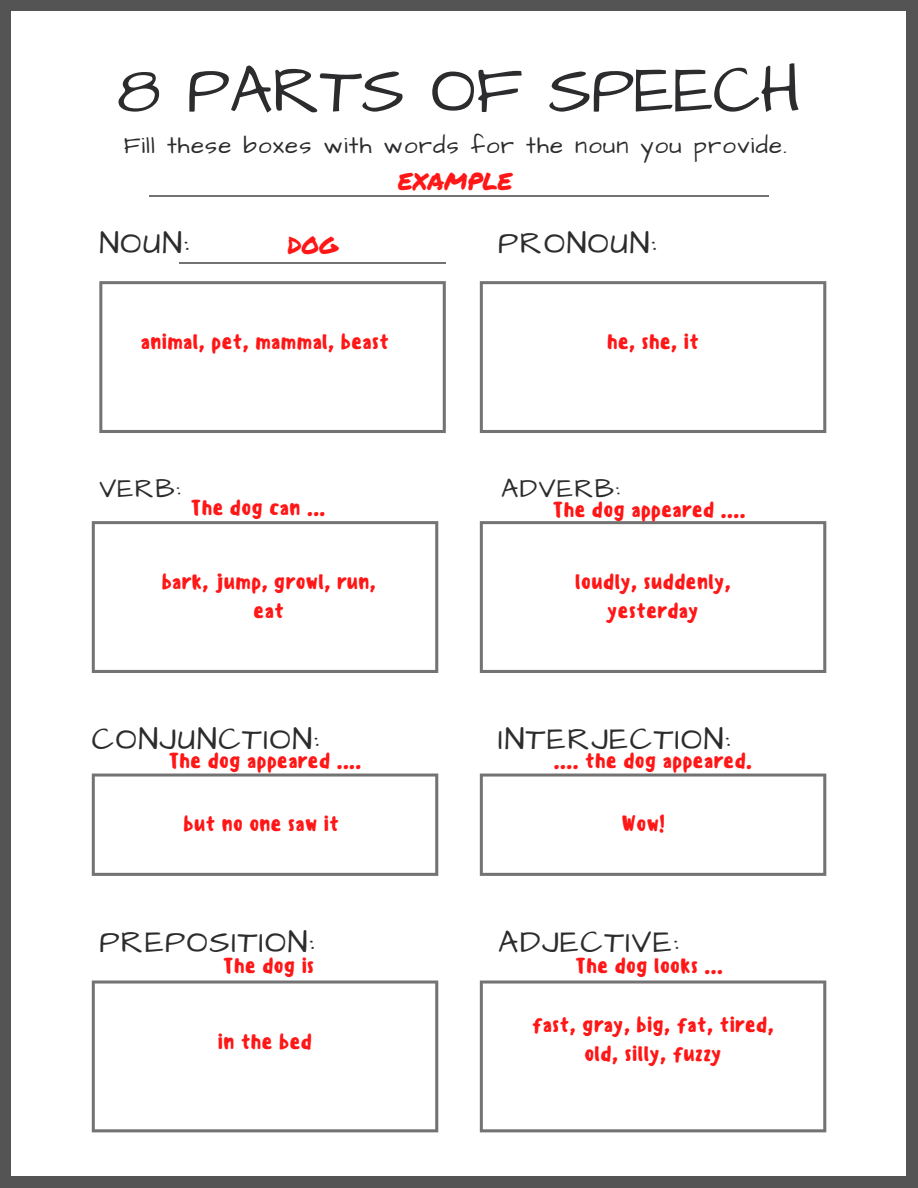
<style>
.page{position:relative;width:918px;height:1188px;background:#545454}
.page>*{position:absolute;margin:0;border:0;box-sizing:border-box;transform-origin:0 0}
.t1{font:67.5px "Architects Daughter";letter-spacing:-.005em;color:#2c2b2d}
.t2{font:31.5px "Architects Daughter";letter-spacing:.05em;color:#2c2b2d}
.t3{font:27px "Architects Daughter";letter-spacing:.05em;color:#2c2b2d}
.t4{font:24px "Architects Daughter";letter-spacing:.05em;color:#2c2b2d}
.t5{font:24px "Permanent Marker";letter-spacing:-.005em;color:#ff1616}
.t6{font:500 21px/28.5px "Sensei";letter-spacing:-.005em;color:#ff1616;text-align:center}
</style>
<div class="page">
<div style="left:12px;top:12px;width:894px;height:1164px;background:#fff"></div>
<hr style="left:149px;top:195px;width:620px;height:1px;background:#737373">
<svg style="left:99px;top:281px;width:347px;height:152px"></svg>
<svg style="left:480px;top:281px;width:346px;height:152px"></svg>
<svg style="left:92px;top:521px;width:346px;height:152px"></svg>
<svg style="left:480px;top:521px;width:346px;height:152px"></svg>
<svg style="left:92px;top:774px;width:346px;height:102px"></svg>
<svg style="left:92px;top:981px;width:346px;height:151px"></svg>
<svg style="left:480px;top:981px;width:346px;height:151px"></svg>
<svg style="left:480px;top:774px;width:346px;height:102px"></svg>
<hr style="left:179px;top:262px;width:267px;height:2px;background:#737373">
<p class="t1" style="left:117px;top:45px;width:685px">8 PARTS OF SPEECH</p>
<p class="t4" style="left:124px;top:129px;width:665px">Fill these boxes with words for the noun you provide.</p>
<p class="t5" style="left:398px;top:163px;width:116px">EXAMPLE</p>
<p class="t2" style="left:99px;top:221px;width:91px">NOUN:</p>
<p class="t2" style="left:498px;top:221px;width:160px">PRONOUN:</p>
<p class="t5" style="left:287px;top:228px;width:52px">DOG</p>
<p class="t6" style="left:141px;top:328px;width:250px">animal, pet, mammal, beast</p>
<p class="t6" style="left:607px;top:328px;width:94px">he, she, it</p>
<p class="t3" style="left:99px;top:470px;width:83px">VERB:</p>
<p class="t3" style="left:501px;top:470px;width:120px">ADVERB:</p>
<p class="t6" style="left:191px;top:494px;width:137px">The dog can ...</p>
<p class="t6" style="left:553px;top:496px;width:195px">The dog appeared ....</p>
<p class="t6" style="left:161px;top:568px;width:216px">bark, jump, growl, run, eat</p>
<p class="t6" style="left:575px;top:568px;width:158px">loudly, suddenly, yesterday</p>
<p class="t2" style="left:92px;top:718px;width:229px">CONJUNCTION:</p>
<p class="t2" style="left:498px;top:718px;width:234px">INTERJECTION:</p>
<p class="t6" style="left:168px;top:746px;width:195px">The dog appeared ....</p>
<p class="t6" style="left:183px;top:810px;width:158px">but no one saw it</p>
<p class="t6" style="left:554px;top:746px;width:200px">.... the dog appeared.</p>
<p class="t6" style="left:621px;top:810px;width:45px">Wow!</p>
<p class="t2" style="left:99px;top:921px;width:217px">PREPOSITION:</p>
<p class="t2" style="left:498px;top:921px;width:182px">ADJECTIVE:</p>
<p class="t6" style="left:223px;top:951px;width:93px">The dog is</p>
<p class="t6" style="left:218px;top:1027px;width:96px">in the bed</p>
<p class="t6" style="left:575px;top:951px;width:149px">The dog looks ...</p>
<p class="t6" style="left:532px;top:1010px;width:244px">fast, gray, big, fat, tired, old, silly, fuzzy</p>
</div>
